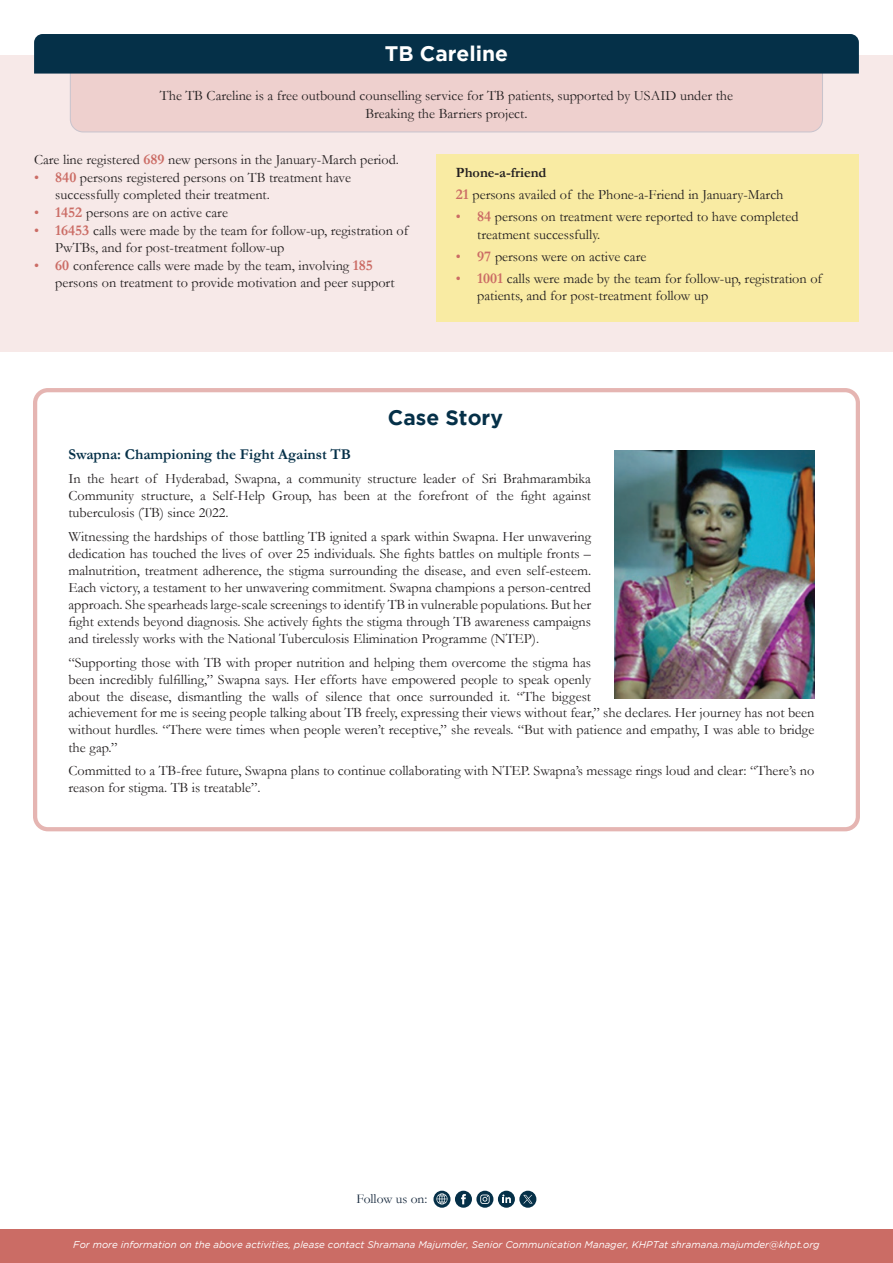
<style>
.page{position:relative;width:893px;height:1263px;background:#fff}
.page>*{position:absolute;margin:0;border:0;box-sizing:border-box;transform-origin:0 0}
.t1{font:700 21px "Gotham";color:#fff}
.t2{font:700 21px "Gotham";color:#053048}
.t3{font:700 15px "Garamond";color:#053048}
.t4{font:14.25px/17.1px "Garamond";color:#231f20}
.t5{font:13.5px "Garamond";color:#17293d}
.t6{font:italic 9.75px "Gotham";color:#fff}
.t7{font:700 9px "Garamond";color:#fff}
.s1{font-weight:700;font-size:15px;color:#cb6c65}
.s2{color:#cb6c65}
.s3{font-weight:700}
</style>
<div class="page">
<div style="left:0;top:55px;width:893px;height:296px;background:#f7e9e8"></div>
<div style="left:70px;top:74px;width:753px;height:59px;background:#eed0ce"></div>
<div style="left:34px;top:34px;width:825px;height:40px;background:#053048"></div>
<div style="left:436px;top:154px;width:423px;height:167px;background:#f9eba3"></div>
<div style="left:0;top:1229px;width:893px;height:34px;background:#cb6c65"></div>
<svg style="left:519px;top:1191px;width:17px;height:17px"></svg>
<div style="left:476px;top:1191px;width:17px;height:17px;background:#053048;border-radius:9px"></div>
<svg style="left:480px;top:1194px;width:10px;height:10px"></svg>
<div style="left:455px;top:1191px;width:17px;height:17px;background:#053048;border-radius:50%"></div>
<svg style="left:461px;top:1194px;width:5px;height:10px"></svg>
<div style="left:498px;top:1191px;width:17px;height:17px;background:#053048;border-radius:50%"></div>
<svg style="left:502px;top:1194px;width:9px;height:9px"></svg>
<svg style="left:433px;top:1191px;width:17px;height:17px"></svg>
<svg style="left:436px;top:1193px;width:12px;height:11px"></svg>
<svg style="left:523px;top:1195px;width:10px;height:8px"></svg>
<div style="left:33px;top:388px;width:827px;height:443px;border:4px solid #cb6c65;border-radius:13px"></div>
<img style="left:615px;top:450px;width:199px;height:248px">
<h1 class="t1" style="left:385px;top:41px;width:125px">TB Careline</h1>
<p class="t4" style="left:160px;top:87px;width:575px;text-align:center">The TB Careline is a free outbound counselling service for TB patients, supported by USAID under the<br>Breaking the Barriers project.</p>
<p class="t4" style="left:34px;top:150px;width:367px">Care line registered <span class="s1">689</span> new persons in the January-March period.</p>
<p class="t4" style="left:55px;top:168px;width:297px;text-indent:-21px"><span class="s2">•</span> <span class="s1">840</span> persons registered persons on TB treatment have successfully completed their treatment.</p>
<p class="t4" style="left:34px;top:203px;width:195px"><span class="s2">•</span> <span class="s1">1452</span> persons are on active care</p>
<p class="t4" style="left:55px;top:221px;width:355px;text-indent:-21px"><span class="s2">•</span> <span class="s1">16453</span> calls were made by the team for follow-up, registration of<br>PwTBs, and for post-treatment follow-up</p>
<p class="t4" style="left:55px;top:257px;width:341px;text-indent:-21px"><span class="s2">•</span> <span class="s1">60</span> conference calls were made by the team, involving <span class="s1">185 </span>persons on treatment to provide motivation and peer support</p>
<p class="t4" style="left:456px;top:161px;width:329px;line-height:22.2px"><span class="s3">Phone-a-friend<br></span><span class="s1">21</span> persons availed of the Phone-a-Friend in January-March</p>
<p class="t4" style="left:477px;top:208px;width:323px;text-indent:-21px"><span class="s2">•</span> <span class="s1">84</span> persons on treatment were reported to have completed treatment successfully.</p>
<p class="t4" style="left:456px;top:247px;width:192px"><span class="s2">•</span> <span class="s1">97</span> persons were on active care</p>
<p class="t4" style="left:477px;top:270px;width:346px;text-indent:-21px"><span class="s2">•</span> <span class="s1">1001</span> calls were made by the team for follow-up, registration of patients, and for post-treatment follow up</p>
<h1 class="t2" style="left:388px;top:406px;width:117px">Case Story</h1>
<p class="t3" style="left:68px;top:444px;width:284px">Swapna: Championing the Fight Against TB</p>
<p class="t4" style="left:68px;top:469px;width:524px;text-align:justify">In the heart of Hyderabad, Swapna, a community structure leader of Sri Brahmarambika Community structure, a Self-Help Group, has been at the forefront of the fight against tuberculosis (TB) since 2022.</p>
<p class="t4" style="left:68px;top:527px;width:524px;text-align:justify">Witnessing the hardships of those battling TB ignited a spark within Swapna. Her unwavering dedication has touched the lives of over 25 individuals. She fights battles on multiple fronts – malnutrition, treatment adherence, the stigma surrounding the disease, and even self-esteem.<br>Each victory, a testament to her unwavering commitment. Swapna champions a person-centred approach. She spearheads large-scale screenings to identify TB in vulnerable populations. But her fight extends beyond diagnosis. She actively fights the stigma through TB awareness campaigns and tirelessly works with the National Tuberculosis Elimination Programme (NTEP).</p>
<p class="t4" style="left:68px;top:653px;width:747px">“Supporting those with TB with proper nutrition and helping them overcome the stigma has<br>been incredibly fulfilling,” Swapna says. Her efforts have empowered people to speak openly<br>about the disease, dismantling the walls of silence that once surrounded it. “The biggest<br>achievement for me is seeing people talking about TB freely, expressing their views without fear,” she declares. Her journey has not been without hurdles. “There were times when people weren’t receptive,” she reveals. “But with patience and empathy, I was able to bridge the gap.”</p>
<p class="t4" style="left:68px;top:762px;width:747px">Committed to a TB-free future, Swapna plans to continue collaborating with NTEP. Swapna’s message rings loud and clear: “There’s no reason for stigma. TB is treatable”.</p>
<p class="t5" style="left:357px;top:1190px;width:72px">Follow us on:</p>
<p class="t6" style="left:73px;top:1239px;width:748px">For more information on the above activities, please contact Shramana Majumder, Senior Communication Manager, KHPTat shramana.majumder@khpt.org</p>
<p class="t7" style="left:437px;top:1244px;width:20px">| 4 |</p>
</div>
